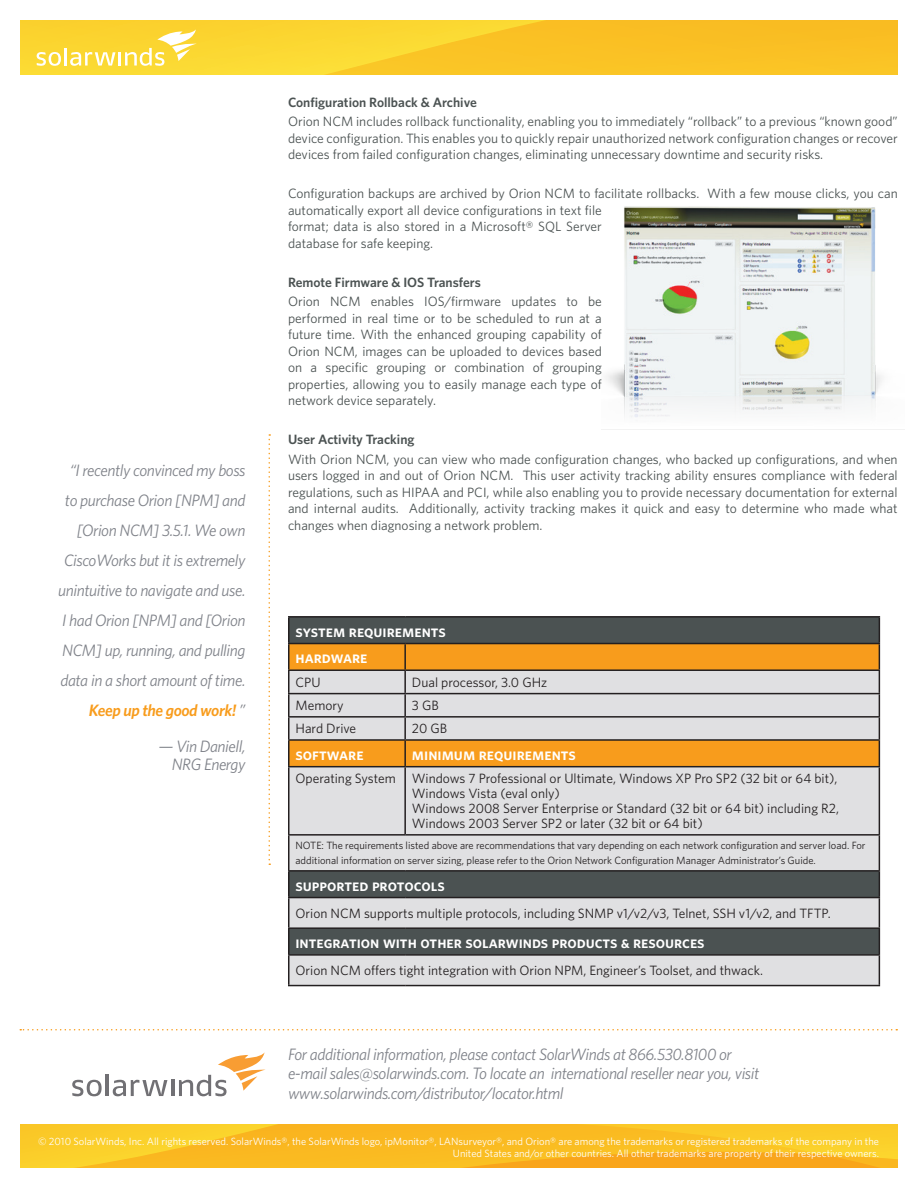
<style>
.page{position:relative;width:918px;height:1188px;background:#fff}
.page>*{position:absolute;margin:0;border:0;box-sizing:border-box;transform-origin:0 0}
.t1{font:italic 16.5px/30px "Whitney";letter-spacing:-.025em;color:#80838a;text-align:right}
.t2{font:16.5px/26.7px "Whitney Semibold SC";color:#fff}
.t3{font:13.5px/16.5px "Whitney";color:#4b5252;text-align:justify}
.t4{font:13.5px/15px "Whitney";color:#231f20}
.t5{font:600 13.5px "Whitney";color:#4b5252}
.t6{font:10.5px/12px "Whitney";color:#fff;text-align:right}
.t7{font:10.5px/15px "Whitney";color:#231f20}
.s1{font-weight:600;color:#f89c1c}
</style>
<div class="page">
<svg style="left:268px;top:434px;width:2px;height:431px"></svg>
<svg style="left:20px;top:1124px;width:878px;height:44px;background:#fabe23"></svg>
<svg style="left:20px;top:20px;width:878px;height:55px;background:#faca29"></svg>
<svg style="left:37px;top:52px;width:24px;height:14px"></svg>
<hr style="left:64px;top:48px;width:3px;height:18px;background:#fff">
<svg style="left:70px;top:29px;width:127px;height:37px;background:#fbdd59"></svg>
<div style="left:290px;top:618px;width:589px;height:25px;background:#4b5252"></div>
<div style="left:290px;top:644px;width:589px;height:25px;background:#f89c1c"></div>
<svg style="left:290px;top:671px;width:589px;height:314px;background:#c7c1b8"></svg>
<hr style="left:288px;top:616px;width:117px;height:2px;background:#231f20">
<hr style="left:288px;top:618px;width:2px;height:25px;background:#231f20">
<hr style="left:405px;top:616px;width:475px;height:2px;background:#231f20">
<hr style="left:288px;top:643px;width:117px;height:1px;background:#231f20">
<hr style="left:288px;top:644px;width:2px;height:25px;background:#231f20">
<hr style="left:405px;top:643px;width:475px;height:1px;background:#231f20">
<hr style="left:404px;top:644px;width:2px;height:25px;background:#231f20">
<hr style="left:288px;top:669px;width:117px;height:2px;background:#231f20">
<hr style="left:288px;top:671px;width:2px;height:22px;background:#231f20">
<hr style="left:405px;top:669px;width:475px;height:2px;background:#231f20">
<hr style="left:404px;top:671px;width:2px;height:22px;background:#231f20">
<hr style="left:288px;top:693px;width:117px;height:1px;background:#231f20">
<hr style="left:288px;top:694px;width:2px;height:22px;background:#231f20">
<hr style="left:405px;top:693px;width:475px;height:1px;background:#231f20">
<hr style="left:404px;top:694px;width:2px;height:22px;background:#231f20">
<hr style="left:288px;top:716px;width:117px;height:2px;background:#231f20">
<hr style="left:288px;top:718px;width:2px;height:21px;background:#231f20">
<hr style="left:405px;top:716px;width:475px;height:2px;background:#231f20">
<hr style="left:404px;top:718px;width:2px;height:21px;background:#231f20">
<hr style="left:288px;top:739px;width:117px;height:2px;background:#231f20">
<hr style="left:288px;top:741px;width:2px;height:25px;background:#231f20">
<hr style="left:405px;top:739px;width:475px;height:2px;background:#231f20">
<hr style="left:404px;top:741px;width:2px;height:25px;background:#231f20">
<svg style="left:879px;top:618px;width:1px;height:148px"></svg>
<hr style="left:288px;top:766px;width:117px;height:1px;background:#231f20">
<hr style="left:288px;top:767px;width:2px;height:67px;background:#231f20">
<hr style="left:405px;top:766px;width:475px;height:1px;background:#231f20">
<hr style="left:404px;top:767px;width:2px;height:67px;background:#231f20">
<hr style="left:879px;top:767px;width:1px;height:67px;background:#231f20">
<hr style="left:879px;top:836px;width:1px;height:34px;background:#231f20">
<hr style="left:288px;top:872px;width:2px;height:25px;background:#231f20">
<hr style="left:288px;top:927px;width:117px;height:2px;background:#231f20">
<hr style="left:288px;top:929px;width:2px;height:25px;background:#231f20">
<hr style="left:405px;top:927px;width:475px;height:2px;background:#231f20">
<hr style="left:288px;top:985px;width:117px;height:1px;background:#231f20">
<hr style="left:405px;top:985px;width:475px;height:1px;background:#231f20">
<hr style="left:288px;top:897px;width:117px;height:1px;background:#231f20">
<hr style="left:288px;top:898px;width:2px;height:29px;background:#231f20">
<hr style="left:405px;top:897px;width:475px;height:1px;background:#231f20">
<hr style="left:288px;top:954px;width:117px;height:2px;background:#231f20">
<hr style="left:288px;top:956px;width:2px;height:29px;background:#231f20">
<hr style="left:405px;top:954px;width:475px;height:2px;background:#231f20">
<svg style="left:879px;top:872px;width:1px;height:113px"></svg>
<hr style="left:288px;top:834px;width:117px;height:2px;background:#231f20">
<hr style="left:288px;top:836px;width:2px;height:34px;background:#231f20">
<hr style="left:405px;top:834px;width:475px;height:2px;background:#231f20">
<hr style="left:288px;top:870px;width:117px;height:2px;background:#231f20">
<hr style="left:405px;top:870px;width:475px;height:2px;background:#231f20">
<img style="left:602px;top:206px;width:302px;height:224px">
<svg style="left:20px;top:1029px;width:877px;height:1px"></svg>
<svg style="left:72px;top:1080px;width:30px;height:16px"></svg>
<hr style="left:106px;top:1075px;width:3px;height:21px;background:#717074">
<svg style="left:113px;top:1080px;width:54px;height:16px"></svg>
<hr style="left:171px;top:1080px;width:3px;height:16px;background:#717074">
<svg style="left:179px;top:1052px;width:86px;height:44px"></svg>
<p class="t1" style="left:58px;top:455px;width:189px">“I recently convinced my boss to purchase Orion [NPM] and [Orion NCM] 3.5.1. We own<br>CiscoWorks but it is extremely unintuitive to navigate and use.<br>I had Orion [NPM] and [Orion<br>NCM] up, running, and pulling data in a short amount of time.<br><span class="s1">Keep up the good work!</span> ”</p>
<p class="t1" style="left:158px;top:737px;width:89px;line-height:18px">— Vin Daniell,<br>NRG Energy</p>
<p class="t5" style="left:288px;top:94px;width:190px">Configuration Rollback &amp; Archive</p>
<p class="t3" style="left:288px;top:113px;width:611px">Orion NCM includes rollback functionality, enabling you to immediately “rollback” to a previous “known good” device configuration. This enables you to quickly repair unauthorized network configuration changes or recover devices from failed configuration changes, eliminating unnecessary downtime and security risks.</p>
<p class="t3" style="left:288px;top:185px;width:611px;text-align:left">Configuration backups are archived by Orion NCM to facilitate rollbacks. With a few mouse clicks, you can automatically export all device configurations in text file<br>format; data is also stored in a Microsoft® SQL Server<br>database for safe keeping.</p>
<p class="t5" style="left:288px;top:274px;width:194px">Remote Firmware &amp; IOS Transfers</p>
<p class="t3" style="left:288px;top:293px;width:315px">Orion NCM enables IOS/firmware updates to be performed in real time or to be scheduled to run at a future time. With the enhanced grouping capability of Orion NCM, images can be uploaded to devices based on a specific grouping or combination of grouping properties, allowing you to easily manage each type of network device separately.</p>
<p class="t5" style="left:288px;top:431px;width:128px">User Activity Tracking</p>
<p class="t3" style="left:288px;top:451px;width:611px">With Orion NCM, you can view who made configuration changes, who backed up configurations, and when users logged in and out of Orion NCM. This user activity tracking ability ensures compliance with federal regulations, such as HIPAA and PCI, while also enabling you to provide necessary documentation for external and internal audits. Additionally, activity tracking makes it quick and easy to determine who made what changes when diagnosing a network problem.</p>
<p class="t2" style="left:296px;top:617px;width:152px">system requirements hardware</p>
<p class="t4" style="left:296px;top:674px;width:27px">CPU</p>
<p class="t4" style="left:412px;top:674px;width:137px">Dual processor, 3.0 GHz</p>
<p class="t4" style="left:296px;top:698px;width:50px">Memory</p>
<p class="t4" style="left:412px;top:698px;width:28px">3 GB</p>
<p class="t4" style="left:296px;top:721px;width:62px">Hard Drive</p>
<p class="t4" style="left:412px;top:721px;width:37px">20 GB</p>
<p class="t2" style="left:296px;top:740px;width:70px">software</p>
<p class="t2" style="left:412px;top:740px;width:166px">minimum requirements</p>
<p class="t4" style="left:412px;top:771px;width:429px;text-indent:-116px">Operating System Windows 7 Professional or Ultimate, Windows XP Pro SP2 (32 bit or 64 bit), Windows Vista (eval only)<br>Windows 2008 Server Enterprise or Standard (32 bit or 64 bit) including R2, Windows 2003 Server SP2 or later (32 bit or 64 bit)</p>
<p class="t7" style="left:296px;top:838px;width:572px">NOTE: The requirements listed above are recommendations that vary depending on each network configuration and server load. For additional information on server sizing, please refer to the Orion Network Configuration Manager Administrator’s Guide.</p>
<p class="t2" style="left:296px;top:871px;width:151px">supported protocols</p>
<p class="t4" style="left:296px;top:905px;width:537px">Orion NCM supports multiple protocols, including SNMP v1/v2/v3, Telnet, SSH v1/v2, and TFTP.</p>
<p class="t2" style="left:296px;top:929px;width:411px">integration with other solarwinds products &amp; resources</p>
<p class="t4" style="left:296px;top:963px;width:469px">Orion NCM offers tight integration with Orion NPM, Engineer’s Toolset, and thwack.</p>
<p class="t1" style="left:288px;top:1044px;width:473px;line-height:19.5px;text-align:left">For additional information, please contact SolarWinds at 866.530.8100 or e-mail sales@solarwinds.com. To locate an international reseller near you, visit www.solarwinds.com/distributor/locator.html</p>
<p class="t6" style="left:38px;top:1135px;width:842px">© 2010 SolarWinds, Inc. All rights reserved. SolarWinds®, the SolarWinds logo, ipMonitor®, LANsurveyor®, and Orion® are among the trademarks or registered trademarks of the company in the<br>United States and/or other countries. All other trademarks are property of their respective owners.</p>
</div>
